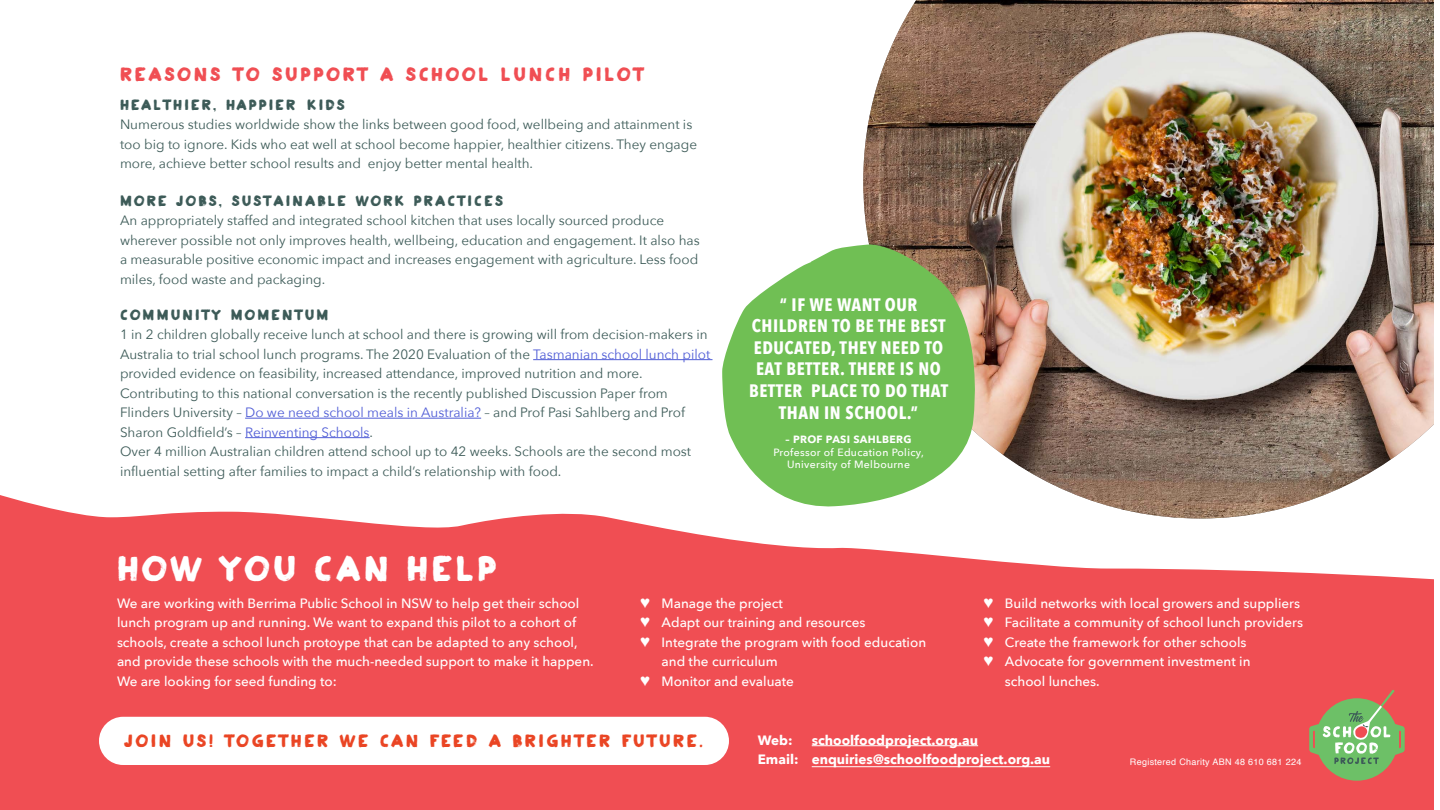
<style>
.page{position:relative;width:1440px;height:810px;background:#fff}
.page>*{position:absolute;margin:0;border:0;box-sizing:border-box;transform-origin:0 0}
.t1{font:36px "Plakkaat";letter-spacing:.1em;color:#fff}
.Body_Text{font:19.5px "Plakkaat";letter-spacing:.15em;color:#f04e53}
.t2{font:700 18px/21.6px "Avenir Next Condensed";letter-spacing:.03em;color:#fff;text-align:center}
.t3{font:18px "Plakkaat";letter-spacing:.15em;color:#ea4524}
.Body_Text-2{font:15px "Plakkaat";letter-spacing:.15em;color:#3d5b58}
.Body_Text-3{font:13.5px/19.5px "Avenir Next";color:#3d5b58}
.Body_Text-4{font:500 13.5px/19.5px "Avenir Next";color:#fff}
.Body_Text-5{font:700 13.5px "Avenir Next";color:#fff}
.t4{font:500 10.5px/12.6px "Avenir Next";letter-spacing:.03em;color:#fff;text-align:center}
.Sub_Heading{font:9px "Helvetica";letter-spacing:.035em;color:#fff}
.s1{color:#4f5cd6}
.s2{font-weight:700}
</style>
<div class="page">
<svg style="left:0;top:495px;width:1434px;height:315px;fill:#f04e53"></svg>
<img style="left:863px;top:0;width:571px;height:519px">
<hr style="left:533px;top:359px;width:180px;height:1px;background:#4f5cd6">
<hr style="left:245px;top:418px;width:236px;height:1px;background:#4f5cd6">
<hr style="left:245px;top:437px;width:125px;height:1px;background:#4f5cd6">
<svg style="left:722px;top:243px;width:257px;height:267px;fill:#70bf54"></svg>
<svg style="left:1309px;top:690px;width:96px;height:91px"></svg>
<div style="left:99px;top:717px;width:630px;height:48px;background:#fff;border-radius:24px"></div>
<hr style="left:812px;top:745px;width:166px;height:1px;background:#fff">
<hr style="left:812px;top:766px;width:238px;height:1px;background:#fff">
<p class="Body_Text" style="left:120px;top:62px;width:525px">REASONS TO SUPPORT A SCHOOL LUNCH PILOT</p>
<p class="Body_Text-2" style="left:120px;top:95px;width:226px">HEALTHIER, HAPPIER KIDS</p>
<p class="Body_Text-3" style="left:120px;top:114px;width:579px">Numerous studies worldwide show the links between good food, wellbeing and attainment is too big to ignore. Kids who eat well at school become happier, healthier citizens. They engage more, achieve better school results and enjoy better mental health.</p>
<p class="Body_Text-2" style="left:120px;top:191px;width:384px">MORE JOBS, SUSTAINABLE WORK PRACTICES</p>
<p class="Body_Text-3" style="left:120px;top:210px;width:581px">An appropriately staffed and integrated school kitchen that uses locally sourced produce wherever possible not only improves health, wellbeing, education and engagement. It also has a measurable positive economic impact and increases engagement with agriculture. Less food miles, food waste and packaging.</p>
<p class="Body_Text-2" style="left:120px;top:305px;width:210px">COMMUNITY MOMENTUM</p>
<p class="Body_Text-3" style="left:120px;top:324px;width:592px">1 in 2 children globally receive lunch at school and there is growing will from decision-makers in<br>Australia to trial school lunch programs. The 2020 Evaluation of the <span class="s1">Tasmanian school lunch pilot </span>provided evidence on feasibility, increased attendance, improved nutrition and more.</p>
<p class="Body_Text-3" style="left:120px;top:383px;width:549px">Contributing to this national conversation is the recently published Discussion Paper from</p>
<p class="Body_Text-3" style="left:120px;top:402px;width:567px">Flinders University – <span class="s1">Do we need school meals in Australia?</span> – and Prof Pasi Sahlberg and Prof<br>Sharon Goldfield’s – <span class="s1">Reinventing Schools</span>.</p>
<p class="Body_Text-3" style="left:120px;top:441px;width:573px">Over 4 million Australian children attend school up to 42 weeks. Schools are the second most influential setting after families to impact a child’s relationship with food.</p>
<p class="t1" style="left:117px;top:545px;width:381px">HOW YOU CAN HELP</p>
<p class="t2" style="left:749px;top:293px;width:201px">“ IF WE WANT OUR<br>CHILDREN TO BE THE BEST<br>EDUCATED, THEY NEED TO<br>EAT BETTER. THERE IS NO<br>BETTER PLACE TO DO THAT<br>THAN IN SCHOOL.”</p>
<p class="t4" style="left:774px;top:433px;width:152px"><span class="s2">– PROF PASI SAHLBERG<br></span>Professor of Education Policy,<br>University of Melbourne</p>
<p class="Body_Text-4" style="left:117px;top:593px;width:478px">We are working with Berrima Public School in NSW to help get their school lunch program up and running. We want to expand this pilot to a cohort of schools, create a school lunch protoype that can be adapted to any school, and provide these schools with the much-needed support to make it happen.<br>We are looking for seed funding to:</p>
<p class="Body_Text-4" style="left:640px;top:593px;width:144px">♥ Manage the project</p>
<p class="Body_Text-4" style="left:640px;top:612px;width:226px">♥ Adapt our training and resources</p>
<p class="Body_Text-4" style="left:662px;top:632px;width:266px;text-indent:-21px">♥ Integrate the program with food education and the curriculum</p>
<p class="Body_Text-4" style="left:640px;top:671px;width:155px">♥ Monitor and evaluate</p>
<p class="Body_Text-4" style="left:984px;top:593px;width:318px">♥ Build networks with local growers and suppliers</p>
<p class="Body_Text-4" style="left:984px;top:612px;width:321px">♥ Facilitate a community of school lunch providers</p>
<p class="Body_Text-4" style="left:984px;top:632px;width:264px">♥ Create the framework for other schools</p>
<p class="Body_Text-4" style="left:1005px;top:651px;width:247px;text-indent:-21px">♥ Advocate for government investment in school lunches.</p>
<p class="t3" style="left:124px;top:730px;width:580px">JOIN US! TOGETHER WE CAN FEED A BRIGHTER FUTURE.</p>
<p class="Body_Text-5" style="left:758px;top:728px;width:36px">Web:</p>
<p class="Body_Text-5" style="left:812px;top:728px;width:168px">schoolfoodproject.org.au</p>
<p class="Body_Text-5" style="left:758px;top:748px;width:294px">Email: enquiries@schoolfoodproject.org.au</p>
<p class="Sub_Heading" style="left:1130px;top:755px;width:173px">Registered Charity ABN 48 610 681 224</p>
</div>
